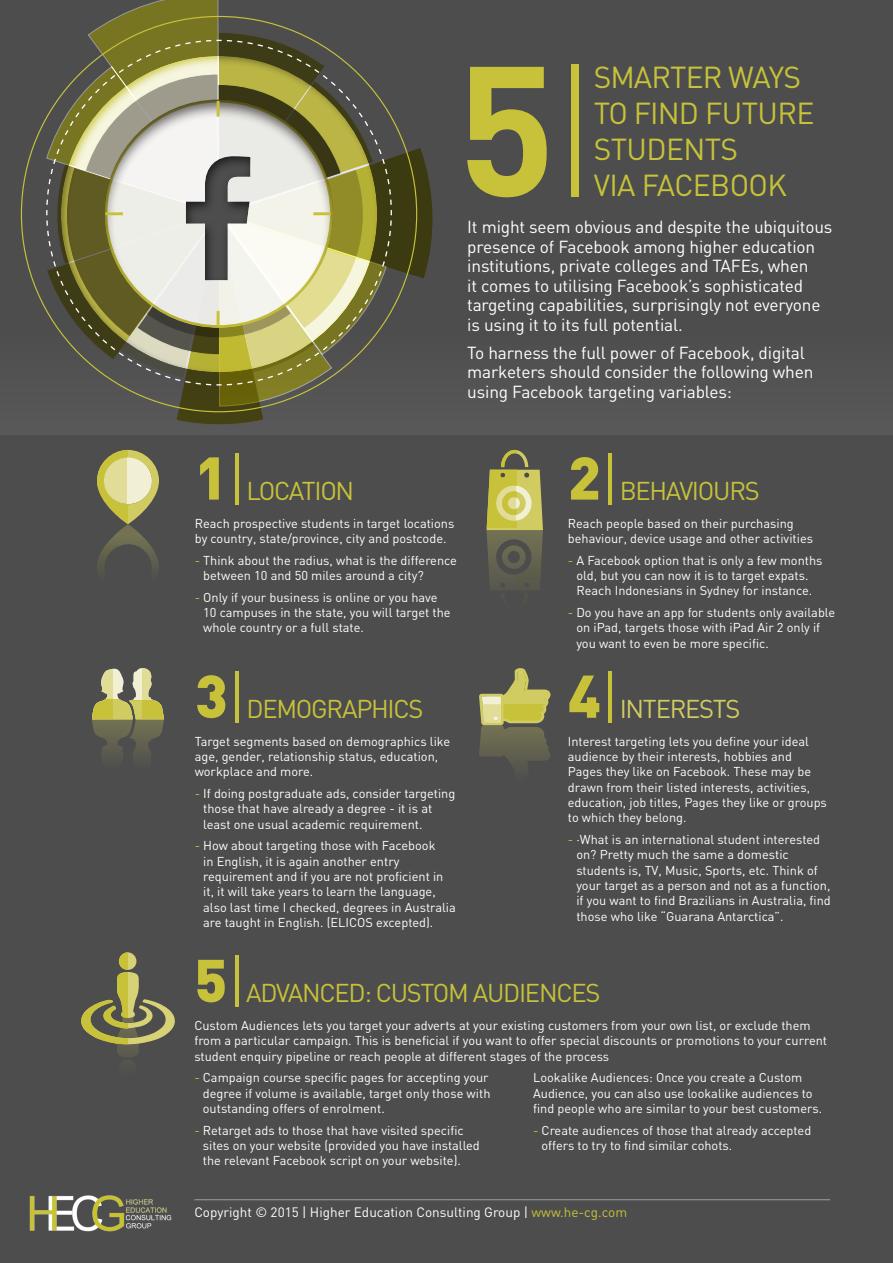
<style>
.page{position:relative;width:893px;height:1263px;background:#4d4d4d}
.page>*{position:absolute;margin:0;border:0;box-sizing:border-box;transform-origin:0 0}
.Heading_4__span{font:700 181.65px "DIN";color:#c7c239}
.Page_heading{font:900 59.4px "DIN";color:#c7c239}
.Heading_4__span-2{font:30px/36px "DIN";letter-spacing:-.02em;color:#c7c239}
.Page_heading-2{font:25.5px "DIN";letter-spacing:-.05em;color:#c7c239}
.Page_heading-3{font:25.5px "DIN";letter-spacing:-.05em;color:#d1cc62}
.Leadin-in{font:17.25px/19.5px "DIN";letter-spacing:-.01em;color:#fff}
.t1{font:13.5px "DIN";color:#fff}
.BC_Main{font:12.75px/15.3px "DIN";color:#fff}
.s1{font-weight:300;font-size:154.5px}
.s2{font-weight:300}
.s3{color:#c7c239}
</style>
<div class="page">
<svg style="left:97px;top:450px;width:62px;height:119px"></svg>
<svg style="left:97px;top:545px;width:31px;height:24px"></svg>
<svg style="left:487px;top:450px;width:56px;height:138px"></svg>
<div style="left:516px;top:567px;width:27px;height:43px;background:linear-gradient(to bottom,#5d5d4a,#4a4a4d)"></div>
<svg style="left:81px;top:952px;width:94px;height:105px"></svg>
<svg style="left:117px;top:952px;width:11px;height:66px"></svg>
<svg style="left:92px;top:668px;width:72px;height:89px"></svg>
<svg style="left:479px;top:668px;width:72px;height:99px"></svg>
<img style="left:29px;top:1195px;width:143px;height:37px">
<hr style="left:194px;top:1199px;width:636px;height:1px;background:#939598">
<svg style="left:46px;top:0;width:390px;height:426px"></svg>
<div style="left:183px;top:156px;width:68px;height:127px;background:#231f20;opacity:.75"></div>
<p class="Heading_4__span" style="left:457px;top:12px;width:144px">5<span class="s1">|</span></p>
<p class="Heading_4__span-2" style="left:594px;top:59px;width:222px">SMARTER WAYS<br>TO FIND FUTURE<br>STUDENTS<br>VIA FACEBOOK</p>
<p class="Leadin-in" style="left:467px;top:217px;width:367px">It might seem obvious and despite the ubiquitous presence of Facebook among higher education institutions, private colleges and TAFEs, when<br>it comes to utilising Facebook’s sophisticated targeting capabilities, surprisingly not everyone is using it to its full potential.</p>
<p class="Leadin-in" style="left:467px;top:342px;width:348px">To harness the full power of Facebook, digital marketers should consider the following when using Facebook targeting variables:</p>
<p class="Page_heading" style="left:195px;top:438px;width:53px">1<span class="s2">|</span></p>
<p class="Page_heading-2" style="left:247px;top:474px;width:109px">LOCATION</p>
<p class="BC_Main" style="left:195px;top:515px;width:261px">Reach prospective students in target locations by country, state/province, city and postcode.</p>
<p class="BC_Main" style="left:203px;top:552px;width:255px;text-indent:-9px"><span class="s3">-</span> Think about the radius, what is the difference between 10 and 50 miles around a city?</p>
<p class="BC_Main" style="left:203px;top:589px;width:249px;text-indent:-9px"><span class="s3">-</span> Only if your business is online or you have<br>10 campuses in the state, you will target the whole country or a full state.</p>
<p class="Page_heading" style="left:195px;top:656px;width:53px">3<span class="s2">|</span></p>
<p class="Page_heading-2" style="left:247px;top:693px;width:178px">DEMOGRAPHICS</p>
<p class="BC_Main" style="left:195px;top:733px;width:257px">Target segments based on demographics like age, gender, relationship status, education, workplace and more.</p>
<p class="BC_Main" style="left:203px;top:786px;width:254px;text-indent:-9px"><span class="s3">-</span> If doing postgraduate ads, consider targeting those that have already a degree - it is at least one usual academic requirement.</p>
<p class="BC_Main" style="left:203px;top:838px;width:254px;text-indent:-9px"><span class="s3">-</span> How about targeting those with Facebook<br>in English, it is again another entry requirement and if you are not proficient in it, it will take years to learn the language, also last time I checked, degrees in Australia are taught in English. (ELICOS excepted).</p>
<p class="Page_heading" style="left:568px;top:438px;width:53px">2<span class="s2">|</span></p>
<p class="Page_heading-2" style="left:620px;top:474px;width:142px">BEHAVIOURS</p>
<p class="BC_Main" style="left:568px;top:515px;width:247px">Reach people based on their purchasing behaviour, device usage and other activities</p>
<p class="BC_Main" style="left:568px;top:552px;width:256px;text-align:center"><span class="s3">-</span> A Facebook option that is only a few months old, but you can now it is to target expats.<br>Reach Indonesians in Sydney for instance.</p>
<p class="BC_Main" style="left:576px;top:604px;width:260px;text-indent:-9px"><span class="s3">-</span> Do you have an app for students only available on iPad, targets those with iPad Air 2 only if you want to even be more specific.</p>
<p class="Page_heading" style="left:568px;top:656px;width:53px">4<span class="s2">|</span></p>
<p class="Page_heading-3" style="left:620px;top:693px;width:122px">INTERESTS</p>
<p class="BC_Main" style="left:568px;top:733px;width:261px">Interest targeting lets you define your ideal audience by their interests, hobbies and Pages they like on Facebook. These may be drawn from their listed interests, activities, education, job titles, Pages they like or groups to which they belong.</p>
<p class="BC_Main" style="left:576px;top:831px;width:256px;text-indent:-9px"><span class="s3">-</span> ·What is an international student interested on? Pretty much the same a domestic students is, TV, Music, Sports, etc. Think of your target as a person and not as a function, if you want to find Brazilians in Australia, find those who like “Guarana Antarctica”.</p>
<p class="Page_heading" style="left:194px;top:941px;width:53px">5<span class="s2">|</span></p>
<p class="Page_heading-2" style="left:246px;top:977px;width:356px">ADVANCED: CUSTOM AUDIENCES</p>
<p class="BC_Main" style="left:194px;top:1017px;width:634px">Custom Audiences lets you target your adverts at your existing customers from your own list, or exclude them from a particular campaign. This is beneficial if you want to offer special discounts or promotions to your current student enquiry pipeline or reach people at different stages of the process</p>
<p class="BC_Main" style="left:203px;top:1070px;width:289px;text-indent:-9px"><span class="s3">-</span> Campaign course specific pages for accepting your degree if volume is available, target only those with outstanding offers of enrolment.</p>
<p class="BC_Main" style="left:203px;top:1122px;width:279px;text-indent:-9px"><span class="s3">-</span> Retarget ads to those that have visited specific sites on your website (provided you have installed the relevant Facebook script on your website).</p>
<p class="BC_Main" style="left:533px;top:1070px;width:291px">Lookalike Audiences: Once you create a Custom<br>Audience, you can also use lookalike audiences to find people who are similar to your best customers.</p>
<p class="BC_Main" style="left:542px;top:1122px;width:271px;text-indent:-9px"><span class="s3">-</span> Create audiences of those that already accepted offers to try to find similar cohots.</p>
<p class="t1" style="left:194px;top:1204px;width:434px">Copyright © 2015 | Higher Education Consulting Group | <span class="s3">www.he-cg.com</span></p>
</div>
